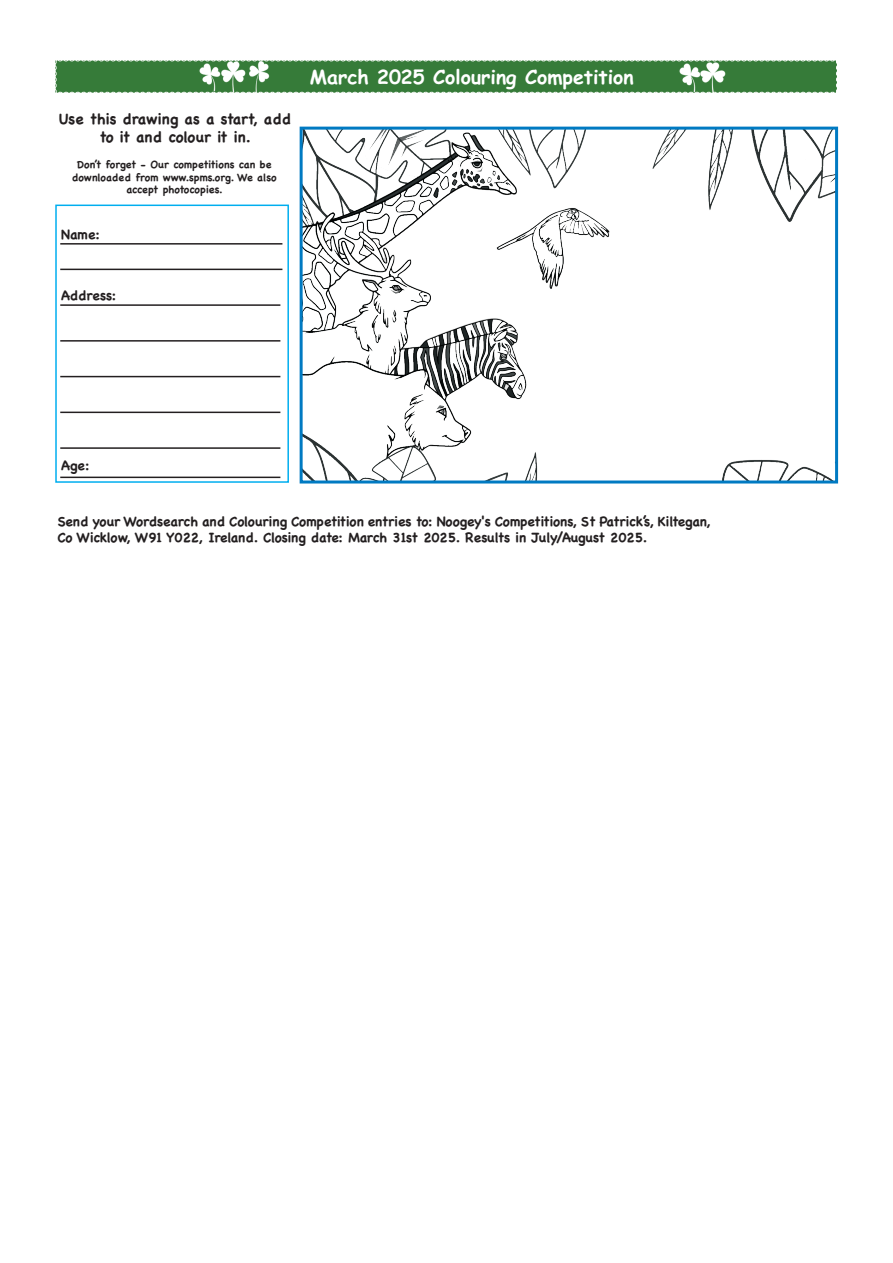
<style>
.page{position:relative;width:893px;height:1263px;background:#fff}
.page>*{position:absolute;margin:0;border:0;box-sizing:border-box;transform-origin:0 0}
.t1{font:700 19.5px "Comic Sans MS";color:#fff}
.t2{font:700 15px/18px "Chalkboard";color:#231f20;text-align:center}
.t3{font:700 13.5px/16.2px "Chalkboard";letter-spacing:-.01em;color:#231f20}
.t4{font:700 10.5px/12.6px "Chalkboard";color:#231f20;text-align:center}
</style>
<div class="page">
<img style="left:304px;top:131px;width:530px;height:348px">
<div style="left:300px;top:127px;width:538px;height:356px;border:3px solid #007ac2"></div>
<div style="left:55px;top:205px;width:234px;height:278px;border:2px solid #00aeef"></div>
<hr style="left:60px;top:269px;width:222px;height:1px;background:#231f20">
<hr style="left:60px;top:304px;width:220px;height:2px;background:#231f20">
<hr style="left:60px;top:340px;width:220px;height:2px;background:#231f20">
<hr style="left:60px;top:376px;width:220px;height:1px;background:#231f20">
<hr style="left:60px;top:412px;width:220px;height:1px;background:#231f20">
<hr style="left:60px;top:447px;width:220px;height:2px;background:#231f20">
<hr style="left:60px;top:477px;width:220px;height:1px;background:#231f20">
<hr style="left:60px;top:243px;width:222px;height:2px;background:#231f20">
<svg style="left:55px;top:60px;width:782px;height:33px;background:#418243"></svg>
<img style="left:679px;top:62px;width:46px;height:31px">
<img style="left:199px;top:62px;width:47px;height:30px">
<img style="left:249px;top:60px;width:21px;height:33px">
<p class="t2" style="left:58px;top:110px;width:234px">Use this drawing as a start, add to it and colour it in.</p>
<p class="t4" style="left:72px;top:158px;width:206px">Don’t forget - Our competitions can be downloaded from www.spms.org. We also accept photocopies.</p>
<p class="t3" style="left:61px;top:227px;width:40px">Name:</p>
<p class="t3" style="left:61px;top:287px;width:57px">Address:</p>
<p class="t1" style="left:310px;top:63px;width:325px">March 2025 Colouring Competition</p>
<p class="t3" style="left:61px;top:458px;width:30px">Age:</p>
<p class="t3" style="left:57px;top:513px;width:655px">Send your Wordsearch and Colouring Competition entries to: Noogey's Competitions, St Patrick’s, Kiltegan,<br>Co Wicklow, W91 Y022, Ireland. Closing date: March 31st 2025. Results in July/August 2025.</p>
</div>
